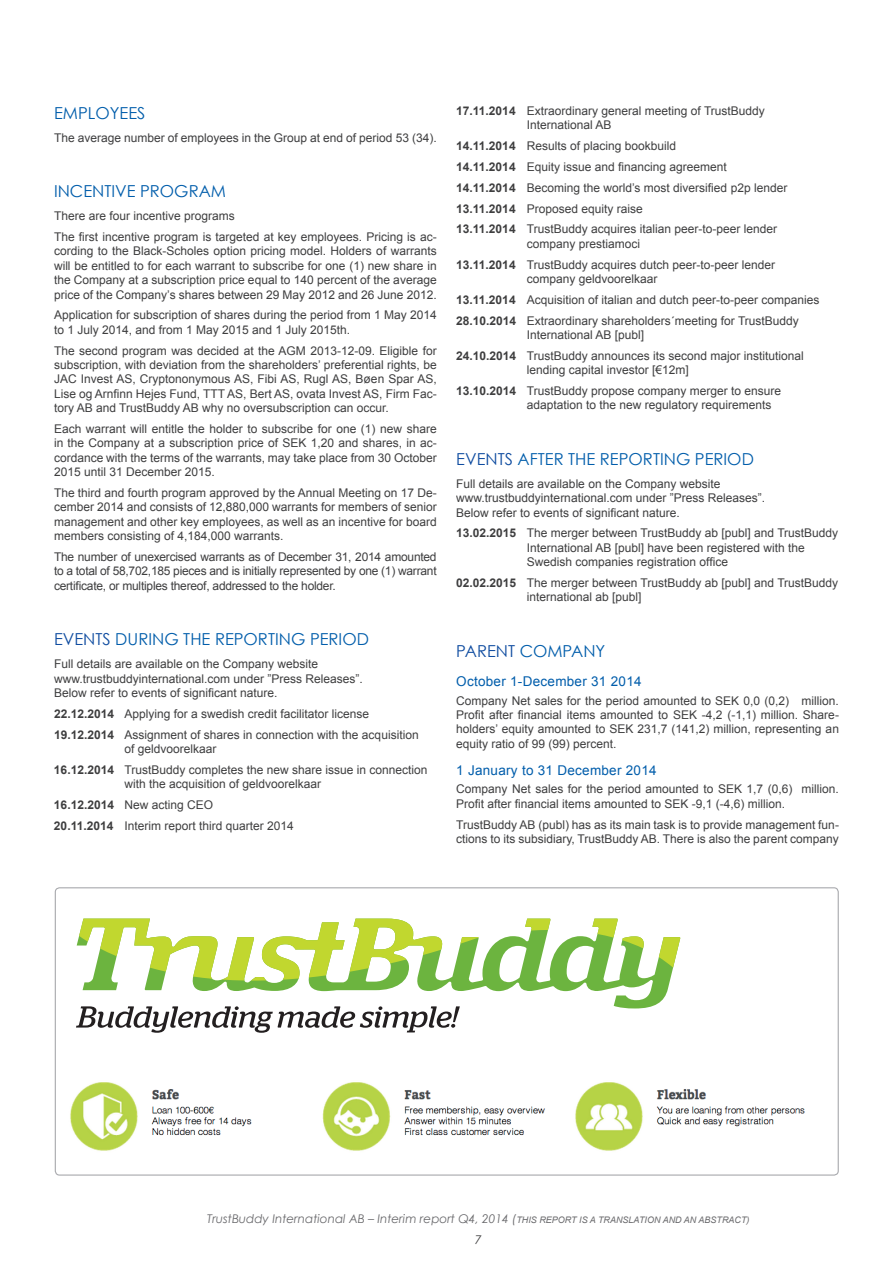
<style>
.page{position:relative;width:893px;height:1263px;background:#fff}
.page>*{position:absolute;margin:0;border:0;box-sizing:border-box;transform-origin:0 0}
.t1{font:16.5px "Century Gothic";color:#015dab}
.t2{font:13.5px "Arial";letter-spacing:.02em;color:#015dab}
.t3{font:12px/14.4px "Arial";color:#3e3e3f}
.t4{font:italic 12px/20.9px "Century Gothic";color:#69696c;text-align:center}
.s1{color:#0f4ca0}
.s2{font-weight:700}
.s3{font-family:"Arial";font-size:9px}
.s4{color:#3e3e3f}
</style>
<div class="page">
<img style="left:70px;top:1082px;width:735px;height:69px">
<svg style="left:76px;top:918px;width:605px;height:91px"></svg>
<svg style="left:460px;top:937px;width:19px;height:7px"></svg>
<svg style="left:525px;top:918px;width:25px;height:12px"></svg>
<svg style="left:659px;top:937px;width:21px;height:31px"></svg>
<svg style="left:592px;top:918px;width:52px;height:30px"></svg>
<svg style="left:79px;top:918px;width:364px;height:62px"></svg>
<svg style="left:76px;top:1006px;width:384px;height:27px"></svg>
<h1 class="t1" style="left:54px;top:103px;width:93px">EMPLOYEES</h1>
<p class="t3" style="left:54px;top:130px;width:384px">The average number of employees in the Group at end of period 53 (34).</p>
<h1 class="t1" style="left:54px;top:181px;width:174px">INCENTIVE PROGRAM</h1>
<p class="t3" style="left:54px;top:206px;width:384px;line-height:20.9px">There are four incentive programs<br>The first incentive program is targeted at key employees. Pricing is ac-</p>
<p class="t3" style="left:54px;top:244px;width:384px;text-align:justify">cording to the Black-Scholes option pricing model. Holders of warrants will be entitled to for each warrant to subscribe for one (1) new share in the Company at a subscription price equal to 140 percent of the average price of the Company’s shares between 29 May 2012 and 26 June 2012.</p>
<p class="t3" style="left:54px;top:308px;width:384px">Application for subscription of shares during the period from 1 May 2014 to 1 July 2014, and from 1 May 2015 and 1 July 2015th.</p>
<p class="t3" style="left:54px;top:343px;width:384px;text-align:justify">The second program was decided at the AGM 2013-12-09. Eligible for subscription, with deviation from the shareholders’ preferential rights, be JAC Invest AS, Cryptononymous AS, Fibi AS, Rugl AS, Bøen Spar AS, Lise og Arnfinn Hejes Fund, TTT AS, Bert AS, ovata Invest AS, Firm Fac&shy;tory AB and TrustBuddy AB why no oversubscription can occur.</p>
<p class="t3" style="left:54px;top:422px;width:384px;text-align:justify">Each warrant will entitle the holder to subscribe for one (1) new share in the Company at a subscription price of SEK 1,20 and shares, in ac&shy;cordance with the terms of the warrants, may take place from 30 October 2015 until 31 December 2015.</p>
<p class="t3" style="left:54px;top:486px;width:384px;text-align:justify">The third and fourth program approved by the Annual Meeting on 17 De&shy;cember 2014 and consists of 12,880,000 warrants for members of senior management and other key employees, as well as an incentive for board members consisting of 4,184,000 warrants.</p>
<p class="t3" style="left:54px;top:549px;width:384px;text-align:justify">The number of unexercised warrants as of December 31, 2014 amounted to a total of 58,702,185 pieces and is initially represented by one (1) warrant certificate, or multiples thereof, addressed to the holder.</p>
<h1 class="t1" style="left:54px;top:629px;width:316px"><span class="s1">EVENTS</span> DURING THE REPORTING PERIOD</h1>
<p class="t3" style="left:54px;top:657px;width:310px">Full details are available on the Company website www.trustbuddyinternational.com under ”Press Releases”.<br>Below refer to events of significant nature.</p>
<p class="t3" style="left:54px;top:703px;width:366px;line-height:20.7px"><span class="s2">22.12.2014</span> Applying for a swedish credit facilitator license<br><span class="s2">19.12.2014</span> Assignment of shares in connection with the acquisition</p>
<p class="t3" style="left:54px;top:738px;width:375px;line-height:20.9px;text-indent:70px">of geldvoorelkaar<br><span class="s2">16.12.2014</span> TrustBuddy completes the new share issue in connection</p>
<p class="t3" style="left:54px;top:774px;width:269px;line-height:20.9px;text-indent:70px">with the acquisition of geldvoorelkaar<br><span class="s2">16.12.2014</span> New acting CEO<br><span class="s2">20.11.2014</span> Interim report third quarter 2014</p>
<p class="t3" style="left:527px;top:104px;width:240px;text-indent:-70px"><span class="s2">17.11.2014</span> Extraordinary general meeting of TrustBuddy<br>International AB</p>
<p class="t3" style="left:456px;top:136px;width:333px;line-height:20.9px"><span class="s2">14.11.2014</span> Results of placing bookbuild<br><span class="s2">14.11.2014</span> Equity issue and financing agreement <span class="s2">14.11.2014</span> Becoming the world’s most diversified p2p lender <span class="s2">13.11.2014</span> Proposed equity raise<br><span class="s2">13.11.2014</span> TrustBuddy acquires italian peer-to-peer lender</p>
<p class="t3" style="left:456px;top:233px;width:320px;line-height:20.9px;text-indent:70px">company prestiamoci<br><span class="s2">13.11.2014</span> TrustBuddy acquires dutch peer-to-peer lender</p>
<p class="t3" style="left:456px;top:268px;width:365px;line-height:20.9px;text-indent:70px">company geldvoorelkaar<br><span class="s2">13.11.2014</span> Acquisition of italian and dutch peer-to-peer companies<br><span class="s2">28.10.2014</span> Extraordinary shareholders´meeting for TrustBuddy</p>
<p class="t3" style="left:456px;top:324px;width:349px;line-height:20.9px;text-indent:70px">International AB [publ]<br><span class="s2">24.10.2014</span> TrustBuddy announces its second major institutional</p>
<p class="t3" style="left:456px;top:360px;width:326px;line-height:20.7px;text-indent:70px">lending capital investor [€12m]<br><span class="s2">13.10.2014</span> TrustBuddy propose company merger to ensure</p>
<p class="t3" style="left:527px;top:398px;width:246px">adaptation to the new regulatory requirements</p>
<h1 class="t1" style="left:456px;top:449px;width:299px"><span class="s1">EVENTS</span> AFTER THE REPORTING PERIOD</h1>
<p class="t3" style="left:456px;top:476px;width:310px">Full details are available on the Company website www.trustbuddyinternational.com under ”Press Releases”.<br>Below refer to events of significant nature.</p>
<p class="t3" style="left:527px;top:526px;width:313px;text-indent:-70px"><span class="s2">13.02.2015</span> The merger between TrustBuddy ab [publ] and TrustBuddy<br>International AB [publ] have been registered with the<br>Swedish companies registration office</p>
<p class="t3" style="left:527px;top:576px;width:313px;text-indent:-70px"><span class="s2">02.02.2015</span> The merger between TrustBuddy ab [publ] and TrustBuddy international ab [publ]</p>
<h1 class="t1" style="left:456px;top:641px;width:151px"><span class="s1">PARENT</span> COMPANY</h1>
<p class="t2" style="left:456px;top:672px;width:187px">October 1-December 31 2014</p>
<p class="t3" style="left:456px;top:693px;width:384px;text-align:justify">Company Net sales for the period amounted to SEK 0,0 (0,2) million.<br>Profit after financial items amounted to SEK -4,2 (-1,1) million. Share&shy;holders’ equity amounted to SEK 231,7 (141,2) million, representing an equity ratio of 99 (99) percent.</p>
<p class="t2" style="left:456px;top:761px;width:202px">1 January to 31 December 2014</p>
<p class="t3" style="left:456px;top:782px;width:384px">Company Net sales for the period amounted to SEK 1,7 (0,6) million.<br>Profit after financial items amounted to SEK -9,1 (-4,6) million.</p>
<p class="t3" style="left:456px;top:817px;width:384px">TrustBuddy AB (publ) has as its main task is to provide management fun&shy;ctions to its subsidiary, TrustBuddy AB. There is also the parent company</p>
<p class="t4" style="left:207px;top:1208px;width:544px">TrustBuddy International AB – Interim report Q4, 2014 (<span class="s3">THIS REPORT IS A TRANSLATION AND AN ABSTRACT)<br></span><span class="s4">7</span></p>
</div>
